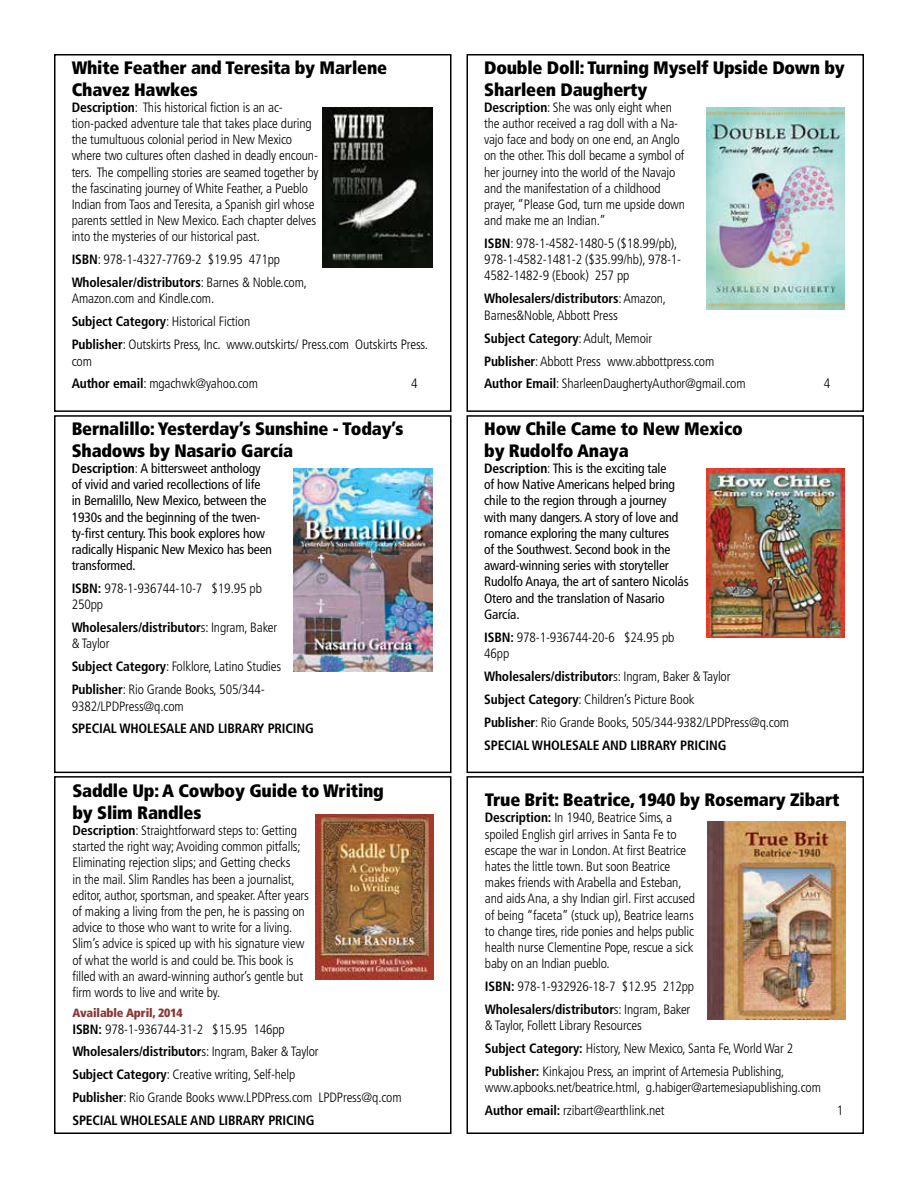
<style>
.page{position:relative;width:918px;height:1188px;background:#fff}
.page>*{position:absolute;margin:0;border:0;box-sizing:border-box;transform-origin:0 0}
.t1{font:900 condensed 18px/21.6px "Frutiger";letter-spacing:-.01em;color:#000}
.t2{font:300 condensed 13.5px/16.2px "Frutiger";letter-spacing:-.01em;color:#000}
.t3{font:condensed 13.5px/16.2px "Frutiger";letter-spacing:-.01em;color:#000}
.t4{font:700 condensed 13.5px/16.2px "Frutiger";letter-spacing:-.01em;color:#000}
.t5{font:900 condensed 12px "Frutiger";letter-spacing:-.01em;color:#8a3937}
.s1{font-weight:700}
.s2{font-weight:300}
</style>
<div class="page">
<div style="left:54px;top:415px;width:398px;height:358px;border:2px solid #000"></div>
<img style="left:294px;top:469px;width:138px;height:202px">
<div style="left:466px;top:54px;width:398px;height:358px;border:2px solid #000"></div>
<img style="left:706px;top:107px;width:139px;height:203px">
<div style="left:466px;top:776px;width:398px;height:358px;border:2px solid #000"></div>
<img style="left:707px;top:821px;width:139px;height:198px">
<div style="left:54px;top:54px;width:398px;height:358px;border:2px solid #000"></div>
<img style="left:323px;top:107px;width:109px;height:160px">
<div style="left:466px;top:415px;width:398px;height:358px;border:2px solid #000"></div>
<img style="left:706px;top:469px;width:139px;height:168px">
<div style="left:54px;top:776px;width:398px;height:358px;border:2px solid #000"></div>
<img style="left:316px;top:815px;width:117px;height:164px">
<h1 class="t1" style="left:72px;top:57px;width:317px">White Feather and Teresita by Marlene<br>Chavez Hawkes</h1>
<p class="t2" style="left:72px;top:99px;width:248px"><span class="s1">Description</span>: This historical fiction is an ac&shy;tion-packed adventure tale that takes place during the tumultuous colonial period in New Mexico where two cultures often clashed in deadly encoun&shy;ters. The compelling stories are seamed together by the fascinating journey of White Feather, a Pueblo Indian from Taos and Teresita, a Spanish girl whose parents settled in New Mexico. Each chapter delves into the mysteries of our historical past.</p>
<p class="t2" style="left:72px;top:248px;width:237px;line-height:23px"><span class="s1">ISBN</span>: 978-1-4327-7769-2 $19.95 471pp<br><span class="s1">Wholesaler/distributors</span>: Barnes &amp; Noble.com,</p>
<p class="t2" style="left:72px;top:287px;width:358px;line-height:23px">Amazon.com and Kindle.com.<br><span class="s1">Subject Category</span>: Historical Fiction<br><span class="s1">Publisher</span>: Outskirts Press, Inc. www.outskirts/ Press.com Outskirts Press.</p>
<p class="t2" style="left:72px;top:350px;width:188px;line-height:23px">com<br><span class="s1">Author email</span>: mgachwk@yahoo.com</p>
<p class="t2" style="left:411px;top:376px;width:8px">4</p>
<h1 class="t1" style="left:72px;top:418px;width:333px">Bernalillo: Yesterday’s Sunshine - Today’s<br>Shadows by Nasario García</h1>
<p class="t3" style="left:72px;top:460px;width:202px"><span class="s1">Description</span><span class="s2">:</span> A bittersweet anthology of vivid and varied recollections of life in Bernalillo, New Mexico, between the 1930s and the beginning of the twen&shy;ty-first century. This book explores how radically Hispanic New Mexico has been transformed.</p>
<p class="t2" style="left:72px;top:581px;width:192px"><span class="s1">ISBN:</span> 978-1-936744-10-7 $19.95 pb<br>250pp</p>
<p class="t4" style="left:72px;top:619px;width:207px">Wholesalers/distributor<span class="s2">s: Ingram, Baker &amp; Taylor</span></p>
<p class="t2" style="left:72px;top:655px;width:211px;line-height:23px"><span class="s1">Subject Category</span>: Folklore, Latino Studies<br><span class="s1">Publisher</span>: Rio Grande Books, 505/344-</p>
<p class="t2" style="left:72px;top:698px;width:114px">9382/LPDPress@q.com</p>
<p class="t4" style="left:72px;top:721px;width:244px">SPECIAL WHOLESALE AND LIBRARY PRICING</p>
<h1 class="t1" style="left:72px;top:780px;width:313px">Saddle Up: A Cowboy Guide to Writing by Slim Randles</h1>
<p class="t2" style="left:72px;top:823px;width:238px"><span class="s1">Description</span>: Straightforward steps to: Getting started the right way; Avoiding common pitfalls; Eliminating rejection slips; and Getting checks<br>in the mail. Slim Randles has been a journalist, editor, author, sportsman, and speaker. After years of making a living from the pen, he is passing on advice to those who want to write for a living.<br>Slim’s advice is spiced up with his signature view of what the world is and could be. This book is filled with an award-winning author’s gentle but firm words to live and write by.</p>
<p class="t5" style="left:72px;top:1006px;width:112px">Available April, 2014</p>
<p class="t2" style="left:72px;top:1018px;width:331px;line-height:23px"><span class="s1">ISBN:</span> 978-1-936744-31-2 $15.95 146pp <span class="s1">Wholesalers/distributor</span>s: Ingram, Baker &amp; Taylor<br><span class="s1">Subject Category</span>: Creative writing, Self-help<br><span class="s1">Publisher</span>: Rio Grande Books www.LPDPress.com LPDPress@q.com <span class="s1">SPECIAL WHOLESALE AND LIBRARY PRICING</span></p>
<h1 class="t1" style="left:484px;top:57px;width:362px">Double Doll: Turning Myself Upside Down by<br>Sharleen Daugherty</h1>
<p class="t2" style="left:484px;top:99px;width:202px"><span class="s1">Description</span>: She was only eight when the author received a rag doll with a Na&shy;vajo face and body on one end, an Anglo on the other. This doll became a symbol of her journey into the world of the Navajo and the manifestation of a childhood prayer, “Please God, turn me upside down and make me an Indian.”</p>
<p class="t2" style="left:484px;top:236px;width:199px"><span class="s1">ISBN</span>: 978-1-4582-1480-5 ($18.99/pb),<br>978-1-4582-1481-2 ($35.99/hb), 978-1-<br>4582-1482-9 (Ebook) 257 pp</p>
<p class="t2" style="left:484px;top:291px;width:183px"><span class="s1">Wholesalers/distributors</span>: Amazon,<br>Barnes&amp;Noble, Abbott Press</p>
<p class="t2" style="left:484px;top:327px;width:263px;line-height:23px"><span class="s1">Subject Category</span>: Adult, Memoir<br><span class="s1">Publisher</span>: Abbott Press www.abbottpress.com<br><span class="s1">Author Email</span>: SharleenDaughertyAuthor@gmail.com</p>
<p class="t2" style="left:824px;top:376px;width:8px">4</p>
<h1 class="t1" style="left:484px;top:418px;width:260px">How Chile Came to New Mexico by Rudolfo Anaya</h1>
<p class="t3" style="left:484px;top:460px;width:206px"><span class="s1">Description</span><span class="s2">:</span> This is the exciting tale<br>of how Native Americans helped bring chile to the region through a journey with many dangers. A story of love and romance exploring the many cultures<br>of the Southwest. Second book in the award-winning series with storyteller Rudolfo Anaya, the art of santero Nicolás Otero and the translation of Nasario García.</p>
<p class="t2" style="left:484px;top:629px;width:192px"><span class="s1">ISBN:</span> 978-1-936744-20-6 $24.95 pb<br>46pp</p>
<p class="t2" style="left:484px;top:665px;width:306px;line-height:23px"><span class="s1">Wholesalers/distributor</span>s: Ingram, Baker &amp; Taylor<br><span class="s1">Subject Category</span>: Children’s Picture Book<br><span class="s1">Publisher</span>: Rio Grande Books, 505/344-9382/LPDPress@q.com <span class="s1">SPECIAL WHOLESALE AND LIBRARY PRICING</span></p>
<h1 class="t1" style="left:485px;top:789px;width:356px">True Brit: Beatrice, 1940 by Rosemary Zibart</h1>
<p class="t2" style="left:485px;top:810px;width:212px"><span class="s1">Description:</span> In 1940, Beatrice Sims, a spoiled English girl arrives in Santa Fe to escape the war in London. At first Beatrice hates the little town. But soon Beatrice makes friends with Arabella and Esteban, and aids Ana, a shy Indian girl. First accused of being “faceta” (stuck up), Beatrice learns to change tires, ride ponies and helps public health nurse Clementine Pope, rescue a sick baby on an Indian pueblo.</p>
<p class="t2" style="left:485px;top:975px;width:211px;line-height:23px"><span class="s1">ISBN:</span> 978-1-932926-18-7 $12.95 212pp<br><span class="s1">Wholesalers/distributor</span>s: Ingram, Baker</p>
<p class="t2" style="left:485px;top:1014px;width:310px;line-height:23px">&amp; Taylor, Follett Library Resources<br><span class="s1">Subject Category:</span> History, New Mexico, Santa Fe, World War 2<br><span class="s1">Publisher:</span> Kinkajou Press, an imprint of Artemesia Publishing,</p>
<p class="t2" style="left:485px;top:1076px;width:338px;line-height:23px">www.apbooks.net/beatrice.html, g.habiger@artemesiapublishing.com<br><span class="s1">Author email:</span> rzibart@earthlink.net</p>
<p class="t2" style="left:837px;top:1103px;width:8px">1</p>
</div>
